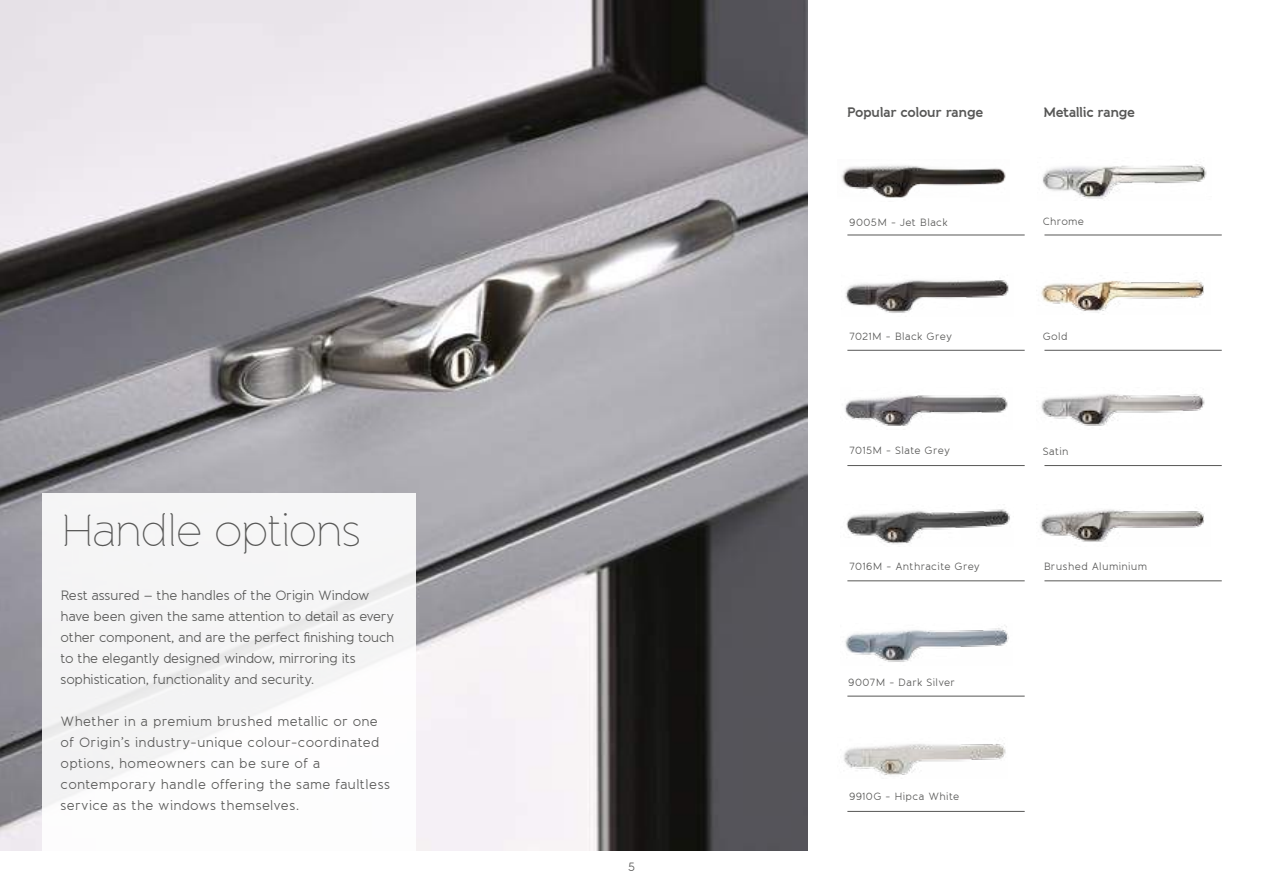
<style>
.page{position:relative;width:1263px;height:893px;background:#fff}
.page>*{position:absolute;margin:0;border:0;box-sizing:border-box;transform-origin:0 0}
.t1{font:100 45px "Banda";letter-spacing:-.03em;color:#575756}
.t2{font:13.5px/21px "Banda";letter-spacing:-.02em;color:#575756}
.t3{font:13.5px/21px "Banda";letter-spacing:.02em;color:#575756}
.t4{font:700 13.5px "Banda";letter-spacing:-.03em;color:#575756}
.t5{font:12px "Banda";color:#575756}
.t6{font:10.5px "Banda";letter-spacing:.03em;color:#575756}
</style>
<div class="page">
<img style="left:0;top:0;width:808px;height:850px">
<div style="left:43px;top:493px;width:373px;height:361px;background:#f6f5f6"></div>
<hr style="left:847px;top:235px;width:178px;height:1px;background:#575756">
<hr style="left:1044px;top:235px;width:178px;height:1px;background:#575756">
<hr style="left:847px;top:580px;width:178px;height:1px;background:#575756">
<hr style="left:1044px;top:580px;width:178px;height:1px;background:#575756">
<hr style="left:847px;top:811px;width:178px;height:1px;background:#575756">
<hr style="left:847px;top:350px;width:178px;height:1px;background:#575756">
<hr style="left:1044px;top:350px;width:178px;height:1px;background:#575756">
<hr style="left:847px;top:465px;width:178px;height:1px;background:#575756">
<hr style="left:1044px;top:465px;width:178px;height:1px;background:#575756">
<hr style="left:847px;top:696px;width:178px;height:1px;background:#575756">
<img style="left:1042px;top:164px;width:165px;height:35px">
<img style="left:1041px;top:280px;width:163px;height:33px">
<img style="left:1040px;top:509px;width:164px;height:33px">
<img style="left:1041px;top:394px;width:164px;height:32px">
<img style="left:841px;top:165px;width:165px;height:33px">
<img style="left:845px;top:278px;width:164px;height:35px">
<img style="left:846px;top:509px;width:164px;height:36px">
<img style="left:844px;top:395px;width:164px;height:31px">
<img style="left:845px;top:625px;width:164px;height:37px">
<img style="left:844px;top:743px;width:162px;height:33px">
<h1 class="t1" style="left:61px;top:505px;width:302px">Handle options</h1>
<p class="t2" style="left:61px;top:585px;width:336px">Rest assured – the handles of the Origin Window have been given the same attention to detail as every other component, and are the perfect finishing touch to the elegantly designed window, mirroring its sophistication, functionality and security.</p>
<p class="t3" style="left:61px;top:711px;width:331px">Whether in a premium brushed metallic or one of Origin’s industry-unique colour-coordinated options, homeowners can be sure of a contemporary handle offering the same faultless service as the windows themselves.</p>
<p class="t5" style="left:628px;top:859px;width:8px">5</p>
<p class="t4" style="left:847px;top:104px;width:138px">Popular colour range</p>
<p class="t4" style="left:1043px;top:104px;width:93px">Metallic range</p>
<p class="t6" style="left:849px;top:216px;width:100px">9005M - Jet Black</p>
<p class="t6" style="left:1043px;top:215px;width:43px">Chrome</p>
<p class="t6" style="left:849px;top:330px;width:104px">7021M - Black Grey</p>
<p class="t6" style="left:849px;top:444px;width:102px">7015M - Slate Grey</p>
<p class="t6" style="left:849px;top:560px;width:132px">7016M - Anthracite Grey</p>
<p class="t6" style="left:848px;top:676px;width:108px">9007M - Dark Silver</p>
<p class="t6" style="left:849px;top:790px;width:112px">9910G - Hipca White</p>
<p class="t6" style="left:1043px;top:330px;width:26px">Gold</p>
<p class="t6" style="left:1043px;top:445px;width:27px">Satin</p>
<p class="t6" style="left:1044px;top:560px;width:105px">Brushed Aluminium</p>
</div>
